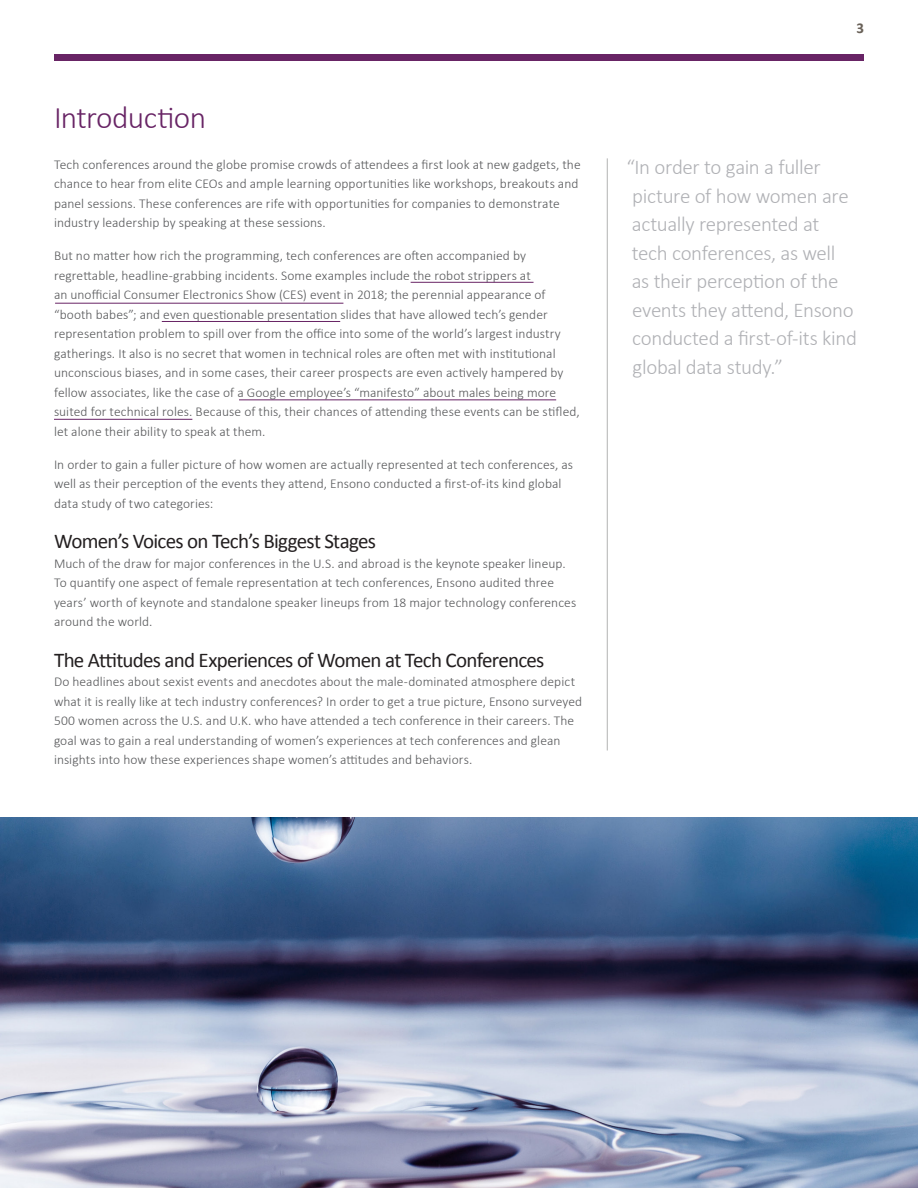
<style>
.page{position:relative;width:918px;height:1188px;background:#fff}
.page>*{position:absolute;margin:0;border:0;box-sizing:border-box;transform-origin:0 0}
.t1{font:300 31.5px "Calibri";letter-spacing:-.02em;color:#682465}
.Body{font:300 21px/28.5px "Calibri";letter-spacing:-.02em;color:#b0b1b5}
.Body-2{font:21px "Calibri";letter-spacing:-.035em;color:#231f20}
.t2{font:700 15px "Calibri";color:#696158}
.Body-3{font:300 13.5px/19.5px "Calibri";letter-spacing:.005em;color:#57585a}
</style>
<div class="page">
<div style="left:54px;top:54px;width:810px;height:6px;background:#682465"></div>
<img style="left:0;top:818px;width:918px;height:370px">
<hr style="left:607px;top:158px;width:1px;height:593px;background:#b3b4b3">
<hr style="left:411px;top:282px;width:123px;height:1px;background:#682465">
<hr style="left:55px;top:303px;width:288px;height:1px;background:#682465">
<hr style="left:162px;top:321px;width:178px;height:1px;background:#682465">
<hr style="left:239px;top:400px;width:317px;height:1px;background:#682465">
<hr style="left:54px;top:419px;width:138px;height:1px;background:#682465">
<p class="t1" style="left:54px;top:98px;width:154px">Introduction</p>
<p class="Body-3" style="left:54px;top:154px;width:528px">Tech conferences around the globe promise crowds of attendees a first look at new gadgets, the chance to hear from elite CEOs and ample learning opportunities like workshops, breakouts and panel sessions. These conferences are rife with opportunities for companies to demonstrate industry leadership by speaking at these sessions.</p>
<p class="Body-3" style="left:54px;top:245px;width:527px">But no matter how rich the programming, tech conferences are often accompanied by regrettable, headline-grabbing incidents. Some examples include the robot strippers at<br>an unofficial Consumer Electronics Show (CES) event in 2018; the perennial appearance of “booth babes”; and even questionable presentation slides that have allowed tech’s gender representation problem to spill over from the office into some of the world’s largest industry gatherings. It also is no secret that women in technical roles are often met with institutional unconscious biases, and in some cases, their career prospects are even actively hampered by fellow associates, like the case of a Google employee’s “manifesto” about males being more suited for technical roles. Because of this, their chances of attending these events can be stifled, let alone their ability to speak at them.</p>
<p class="Body-3" style="left:54px;top:454px;width:521px">In order to gain a fuller picture of how women are actually represented at tech conferences, as well as their perception of the events they attend, Ensono conducted a first-of-its kind global data study of two categories:</p>
<p class="Body-2" style="left:54px;top:528px;width:323px">Women’s Voices on Tech’s Biggest Stages</p>
<p class="Body-3" style="left:54px;top:553px;width:524px">Much of the draw for major conferences in the U.S. and abroad is the keynote speaker lineup.<br>To quantify one aspect of female representation at tech conferences, Ensono audited three years’ worth of keynote and standalone speaker lineups from 18 major technology conferences around the world.</p>
<p class="Body-2" style="left:54px;top:646px;width:492px">The Attitudes and Experiences of Women at Tech Conferences</p>
<p class="Body-3" style="left:54px;top:671px;width:530px">Do headlines about sexist events and anecdotes about the male-dominated atmosphere depict what it is really like at tech industry conferences? In order to get a true picture, Ensono surveyed 500 women across the U.S. and U.K. who have attended a tech conference in their careers. The goal was to gain a real understanding of women’s experiences at tech conferences and glean insights into how these experiences shape women’s attitudes and behaviors.</p>
<p class="t2" style="left:856px;top:18px;width:9px">3</p>
<p class="Body" style="left:626px;top:152px;width:232px">“In order to gain a fuller picture of how women are actually represented at<br>tech conferences, as well<br>as their perception of the events they attend, Ensono conducted a first-of-its kind global data study.”</p>
</div>
